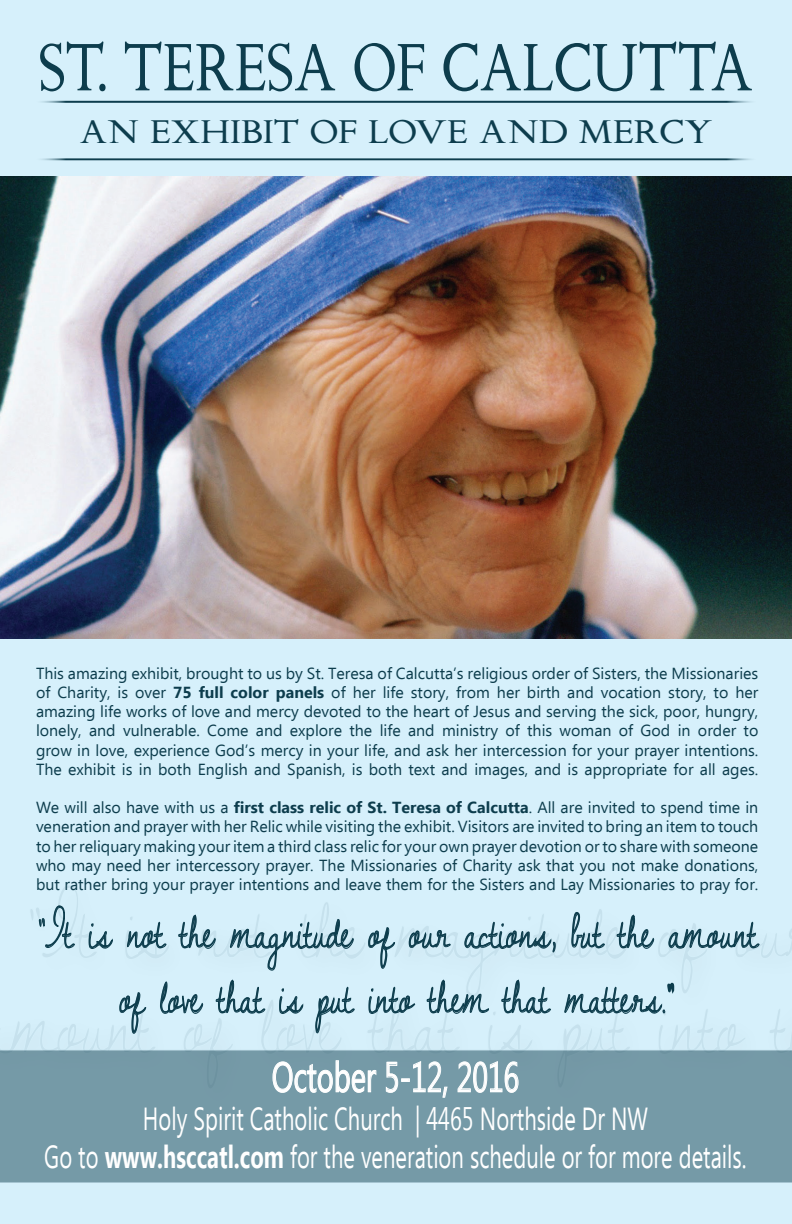
<style>
.page{position:relative;width:792px;height:1224px;background:#d6f0fb}
.page>*{position:absolute;margin:0;border:0;box-sizing:border-box;transform-origin:0 0}
.t1{font:86.6px "Dawningofa New Day";color:#0d3d4d;scale:.7 1}
.t2{font:72px "Chanticleer Roman NF";color:#0d3d4d;scale:.83 1}
.t3{font:49.9px/65px "Dawningofa New Day";color:#0d3d4d;text-align:center;scale:.64 1}
.t4{font:42px "Ebrima";color:#fff;scale:.69 1}
.t5{font:35.5px "Chanticleer Roman NF";color:#0d3d4d;scale:1.1 1}
.t6{font:31.9px/38px "Ebrima";color:#fff;text-align:center;scale:.69 1}
.t7{font:16px/19.2px "Ebrima";color:#0d3d4d;text-align:justify}
.s1{font-weight:700}
</style>
<div class="page">
<hr style="left:396px;top:101px;width:362px;height:2px;background:#0d3d4d">
<hr style="left:34px;top:101px;width:362px;height:2px;background:#0d3d4d">
<img style="left:0;top:176px;width:792px;height:463px">
<hr style="left:396px;top:158px;width:362px;height:2px;background:#0d3d4d">
<hr style="left:34px;top:158px;width:362px;height:2px;background:#0d3d4d">
<div style="left:0;top:1098px;width:792px;height:85px;background:#759aa7"></div>
<svg style="left:0;top:905px;width:792px;height:193px"></svg>
<h2 class="t2" style="left:39px;top:31px;width:863px">ST. TERESA OF CALCUTTA</h2>
<h3 class="t5" style="left:79px;top:114px;width:577px">AN EXHIBIT OF LOVE AND MERCY</h3>
<p class="t7" style="left:36px;top:665px;width:724px">This amazing exhibit, brought to us by St. Teresa of Calcutta’s religious order of Sisters, the Missionaries of Charity, is over <span class="s1">75 full color panels</span> of her life story, from her birth and vocation story, to her amazing life works of love and mercy devoted to the heart of Jesus and serving the sick, poor, hungry, lonely, and vulnerable. Come and explore the life and ministry of this woman of God in order to grow in love, experience God’s mercy in your life, and ask her intercession for your prayer intentions.<br>The exhibit is in both English and Spanish, is both text and images, and is appropriate for all ages.</p>
<p class="t7" style="left:36px;top:799px;width:724px">We will also have with us a <span class="s1">first class relic of St. Teresa of Calcutta</span>. All are invited to spend time in veneration and prayer with her Relic while visiting the exhibit. Visitors are invited to bring an item to touch to her reliquary making your item a third class relic for your own prayer devotion or to share with someone who may need her intercessory prayer. The Missionaries of Charity ask that you not make donations, but rather bring your prayer intentions and leave them for the Sisters and Lay Missionaries to pray for.</p>
<h3 class="t3" style="left:36px;top:898px;width:1129px">“It is not the magnitude of our actions, but the amount of love that is put into them that matters.”</h3>
<h3 class="t4" style="left:272px;top:1047px;width:360px">October 5-12, 2016</h3>
<h3 class="t6" style="left:44px;top:1102px;width:1019px">Holy Spirit Catholic Church | 4465 Northside Dr NW<br>Go to <span class="s1">www.hsccatl.com</span> for the veneration schedule or for more details.</h3>
<h1 class="t1" style="left:24px;top:877px;width:1089px">“It is not the magnitude of ou</h1>
</div>
